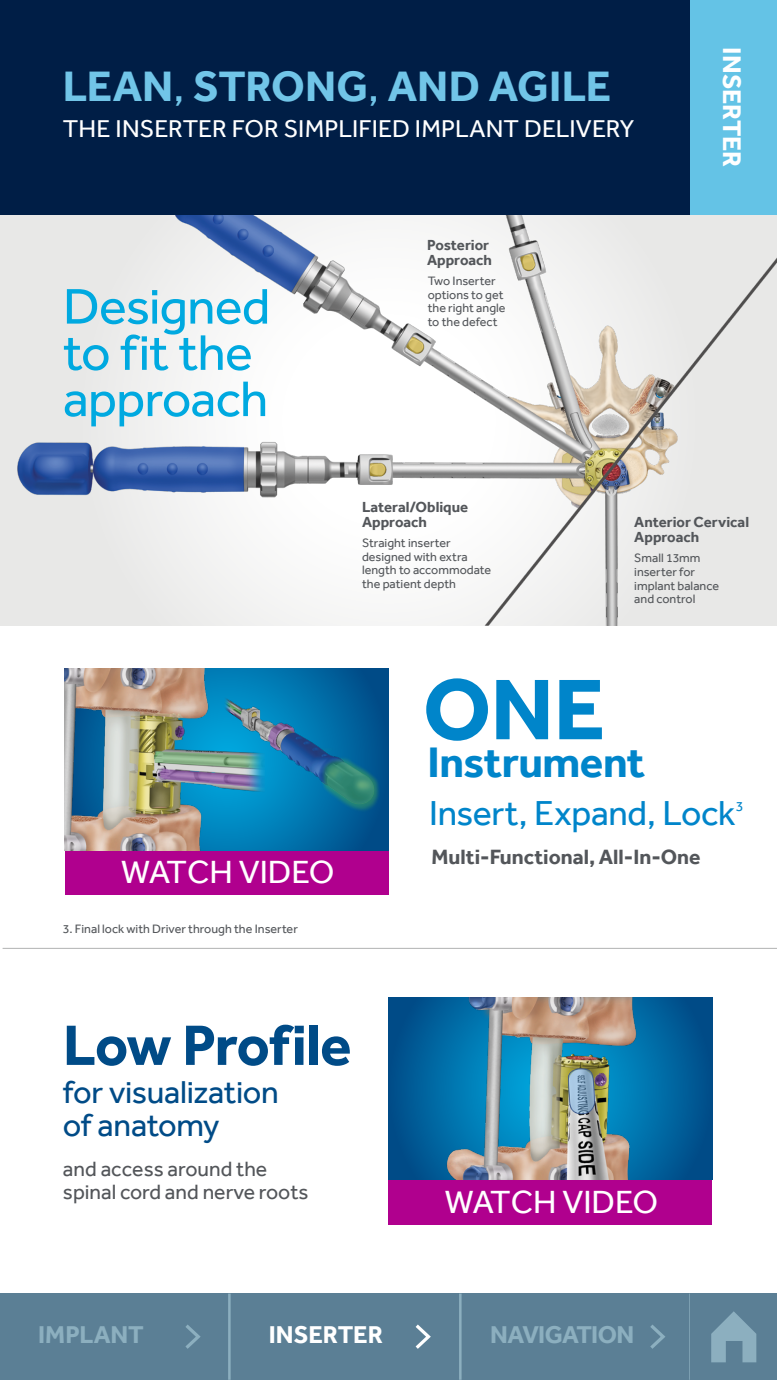
<style>
.page{position:relative;width:777px;height:1380px;background:#fff}
.page>*{position:absolute;margin:0;border:0;box-sizing:border-box;transform-origin:0 0}
.t1{font:700 88.88px "Effra";color:#0085ca}
.t2{font:700 58.75px "Effra";letter-spacing:-.015em;color:#004b87}
.t3{font:51.69px/46.2px "Effra";letter-spacing:-.015em;color:#00a9e0}
.t4{font:700 43.88px "Effra";letter-spacing:-.01em;color:#0085ca}
.t5{font:700 43.75px "Effra";letter-spacing:-.005em;color:#71c5e8}
.t6{font:35.62px "Effra";letter-spacing:-.01em;color:#0085ca}
.t7{font:33px "Effra";color:#fff}
.t8{font:32.5px/32.5px "Effra";letter-spacing:-.015em;color:#004b87}
.t9{font:700 26.25px "Effra";color:#fff}
.t10{font:25px "Effra";color:#fff}
.t11{font:700 25px "Effra";letter-spacing:-.02em;color:#8cafbf}
.t12{font:700 25px "Effra";color:#fff}
.t13{font:700 25px "Effra";color:#8cafbf}
.t14{font:21.25px/22.5px "Effra";color:#53565a}
.t15{font:700 21.25px "Effra";color:#53565a}
.t16{font:700 15px/15px "Effra";color:#53565a}
.t17{font:14.19px "Effra";color:#0085ca}
.t18{font:12.5px/13.8px "Effra";color:#53565a}
.s1{font-weight:400}
</style>
<div class="page">
<hr style="left:3px;top:948px;width:773px;height:1px;background:#b1b3b3">
<div style="left:0;top:0;width:776px;height:216px;background:#001e46"></div>
<div style="left:690px;top:0;width:86px;height:216px;background:#64c3e6"></div>
<div style="left:65px;top:850px;width:323px;height:45px;background:#b0008e"></div>
<div style="left:388px;top:1179px;width:324px;height:46px;background:#b0008e"></div>
<div style="left:0;top:1294px;width:230px;height:86px;background:#5b7f95"></div>
<div style="left:460px;top:1294px;width:230px;height:86px;background:#5b7f95"></div>
<div style="left:230px;top:1294px;width:230px;height:86px;background:#5b7f95"></div>
<svg style="left:185px;top:1325px;width:16px;height:24px"></svg>
<svg style="left:415px;top:1324px;width:16px;height:25px"></svg>
<svg style="left:650px;top:1324px;width:15px;height:25px"></svg>
<hr style="left:459px;top:1294px;width:2px;height:86px;background:#8cafbf">
<hr style="left:228px;top:1294px;width:2px;height:86px;background:#8cafbf">
<hr style="left:689px;top:1294px;width:2px;height:86px;background:#8cafbf">
<div style="left:690px;top:1294px;width:86px;height:86px;background:#5b7f95"></div>
<svg style="left:711px;top:1311px;width:45px;height:51px"></svg>
<img style="left:0;top:216px;width:776px;height:409px">
<svg style="left:65px;top:668px;width:323px;height:182px;background:#03639c"></svg>
<img style="left:65px;top:669px;width:200px;height:181px">
<img style="left:219px;top:688px;width:167px;height:133px">
<svg style="left:388px;top:998px;width:323px;height:182px;background:#005a95"></svg>
<img style="left:440px;top:998px;width:204px;height:182px">
<h3 class="t5" style="left:63px;top:59px;width:549px">LEAN<span class="s1">,</span> STRONG<span class="s1">,</span> AND AGILE</h3>
<h3 class="t10" style="left:63px;top:115px;width:572px">THE INSERTER FOR SIMPLIFIED IMPLANT DELIVERY</h3>
<h3 class="t3" style="left:63px;top:283px;width:209px">Designed to fit the approach</h3>
<p class="t16" style="left:427px;top:237px;width:66px">Posterior<br>Approach</p>
<p class="t18" style="left:427px;top:274px;width:79px">Two Inserter options to get the right angle to the defect</p>
<h3 class="t9" style="left:747px;top:47px;width:121px;rotate:90deg">INSERTER</h3>
<p class="t16" style="left:362px;top:499px;width:108px">Lateral/Oblique<br>Approach</p>
<p class="t18" style="left:362px;top:536px;width:131px">Straight inserter designed with extra length to accommodate the patient depth</p>
<p class="t16" style="left:634px;top:514px;width:116px">Anterior Cervical<br>Approach</p>
<p class="t18" style="left:634px;top:551px;width:86px">Small 13mm inserter for implant balance and control</p>
<h1 class="t1" style="left:422px;top:655px;width:184px">ONE</h1>
<h3 class="t4" style="left:427px;top:735px;width:219px">Instrument</h3>
<h3 class="t7" style="left:121px;top:853px;width:215px">WATCH VIDEO</h3>
<p class="t18" style="left:63px;top:922px;width:236px">3. Final lock with Driver through the Inserter</p>
<h2 class="t2" style="left:63px;top:1010px;width:290px">Low Profile</h2>
<h3 class="t8" style="left:63px;top:1076px;width:217px">for visualization of anatomy</h3>
<h3 class="t14" style="left:63px;top:1158px;width:247px">and access around the spinal cord and nerve roots</h3>
<h3 class="t6" style="left:429px;top:793px;width:308px">Insert, Expand, Lock</h3>
<p class="t17" style="left:735px;top:798px;width:9px">3</p>
<h3 class="t15" style="left:431px;top:844px;width:270px">Multi-Functional, All-In-One</h3>
<h3 class="t7" style="left:444px;top:1183px;width:215px">WATCH VIDEO</h3>
<h3 class="t13" style="left:38px;top:1320px;width:107px">IMPLANT</h3>
<h3 class="t12" style="left:269px;top:1320px;width:115px">INSERTER</h3>
<h3 class="t11" style="left:490px;top:1320px;width:146px">NAVIGATION</h3>
</div>
